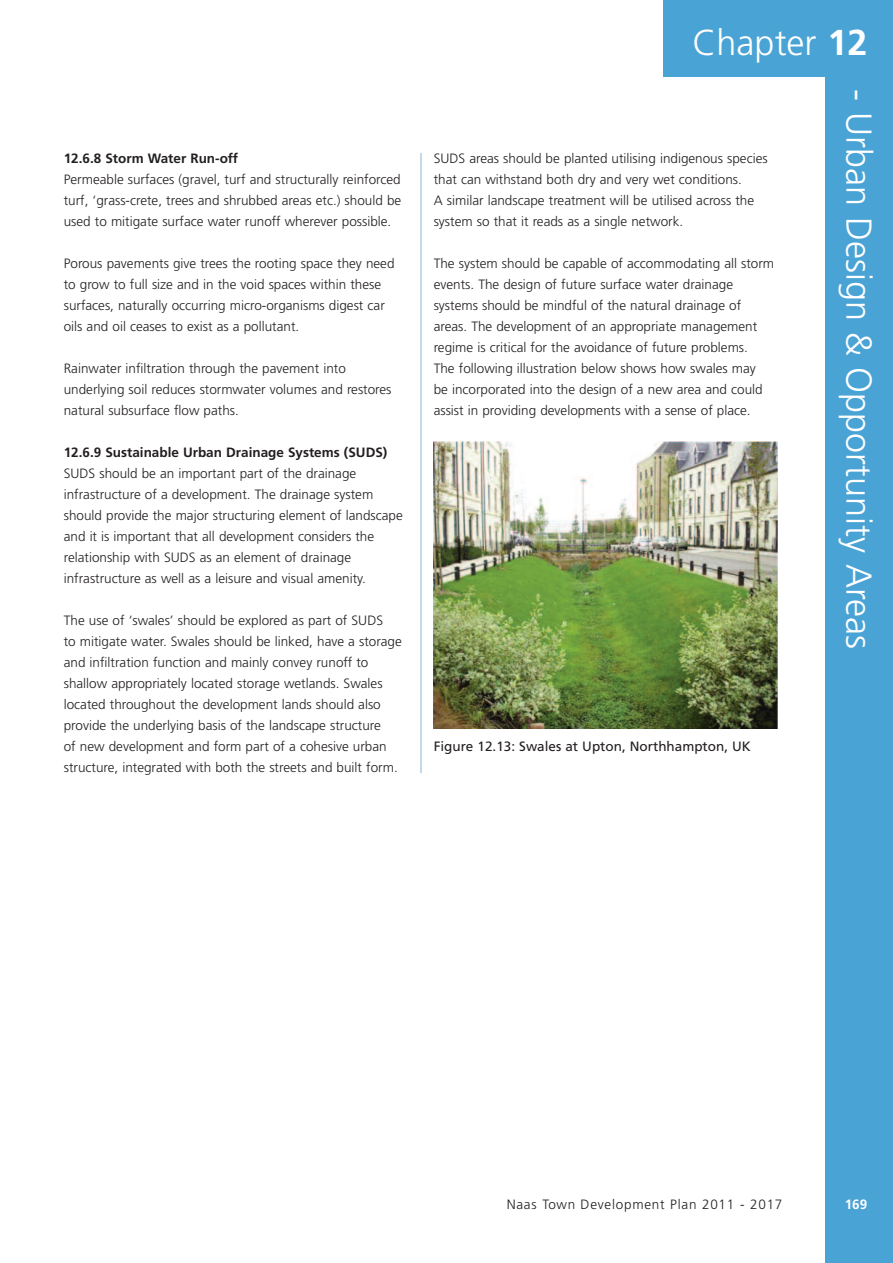
<style>
.page{position:relative;width:893px;height:1263px;background:#fff}
.page>*{position:absolute;margin:0;border:0;box-sizing:border-box;transform-origin:0 0}
.t1{font:300 36px "Frutiger";color:#fff}
.t2{font:300 13.5px/21px "Frutiger";color:#231f20}
.t3{font:700 13.5px "Frutiger";color:#231f20}
.t4{font:13.5px "Frutiger";color:#231f20}
.t5{font:300 13.5px "Frutiger";letter-spacing:.055em;color:#231f20}
.t6{font:700 13.5px "Frutiger";color:#fff}
.s1{font-weight:700}
</style>
<div class="page">
<div style="left:825px;top:0;width:68px;height:1263px;background:#4aa3d5"></div>
<div style="left:663px;top:0;width:230px;height:77px;background:#4aa3d5"></div>
<hr style="left:421px;top:153px;width:1px;height:620px;background:#89b1d1">
<img style="left:434px;top:441px;width:343px;height:287px">
<p class="t3" style="left:64px;top:153px;width:176px">12.6.8 Storm Water Run-off</p>
<p class="t2" style="left:64px;top:170px;width:339px;text-align:justify">Permeable surfaces (gravel, turf and structurally reinforced turf, ‘grass-crete, trees and shrubbed areas etc.) should be used to mitigate surface water runoff wherever possible.</p>
<p class="t2" style="left:64px;top:254px;width:332px">Porous pavements give trees the rooting space they need to grow to full size and in the void spaces within these surfaces, naturally occurring micro-organisms digest car oils and oil ceases to exist as a pollutant.</p>
<p class="t2" style="left:64px;top:359px;width:329px">Rainwater infiltration through the pavement into underlying soil reduces stormwater volumes and restores natural subsurface flow paths.</p>
<p class="t3" style="left:64px;top:447px;width:325px">12.6.9 Sustainable Urban Drainage Systems (SUDS)</p>
<p class="t2" style="left:64px;top:464px;width:341px">SUDS should be an important part of the drainage infrastructure of a development. The drainage system should provide the major structuring element of landscape and it is important that all development considers the relationship with SUDS as an element of drainage infrastructure as well as a leisure and visual amenity.</p>
<p class="t2" style="left:64px;top:611px;width:340px">The use of ‘swales’ should be explored as part of SUDS<br>to mitigate water. Swales should be linked, have a storage and infiltration function and mainly convey runoff to shallow appropriately located storage wetlands. Swales located throughout the development lands should also provide the underlying basis of the landscape structure<br>of new development and form part of a cohesive urban structure, integrated with both the streets and built form.</p>
<h1 class="t1" style="left:693px;top:28px;width:177px">Chapter <span class="s1">12</span></h1>
<p class="t2" style="left:434px;top:149px;width:335px">SUDS areas should be planted utilising indigenous species that can withstand both dry and very wet conditions.<br>A similar landscape treatment will be utilised across the system so that it reads as a single network.</p>
<p class="t2" style="left:434px;top:254px;width:342px">The system should be capable of accommodating all storm events. The design of future surface water drainage systems should be mindful of the natural drainage of areas. The development of an appropriate management regime is critical for the avoidance of future problems.<br>The following illustration below shows how swales may<br>be incorporated into the design of a new area and could assist in providing developments with a sense of place.</p>
<p class="t4" style="left:434px;top:741px;width:319px">Figure 12.13: Swales at Upton, Northhampton, UK</p>
<h1 class="t1" style="left:873px;top:89px;width:562px;rotate:90deg">- Urban Design &amp; Opportunity Areas</h1>
<p class="t5" style="left:507px;top:1199px;width:277px">Naas Town Development Plan 2011 - 2017</p>
<p class="t6" style="left:845px;top:1199px;width:24px">169</p>
</div>
